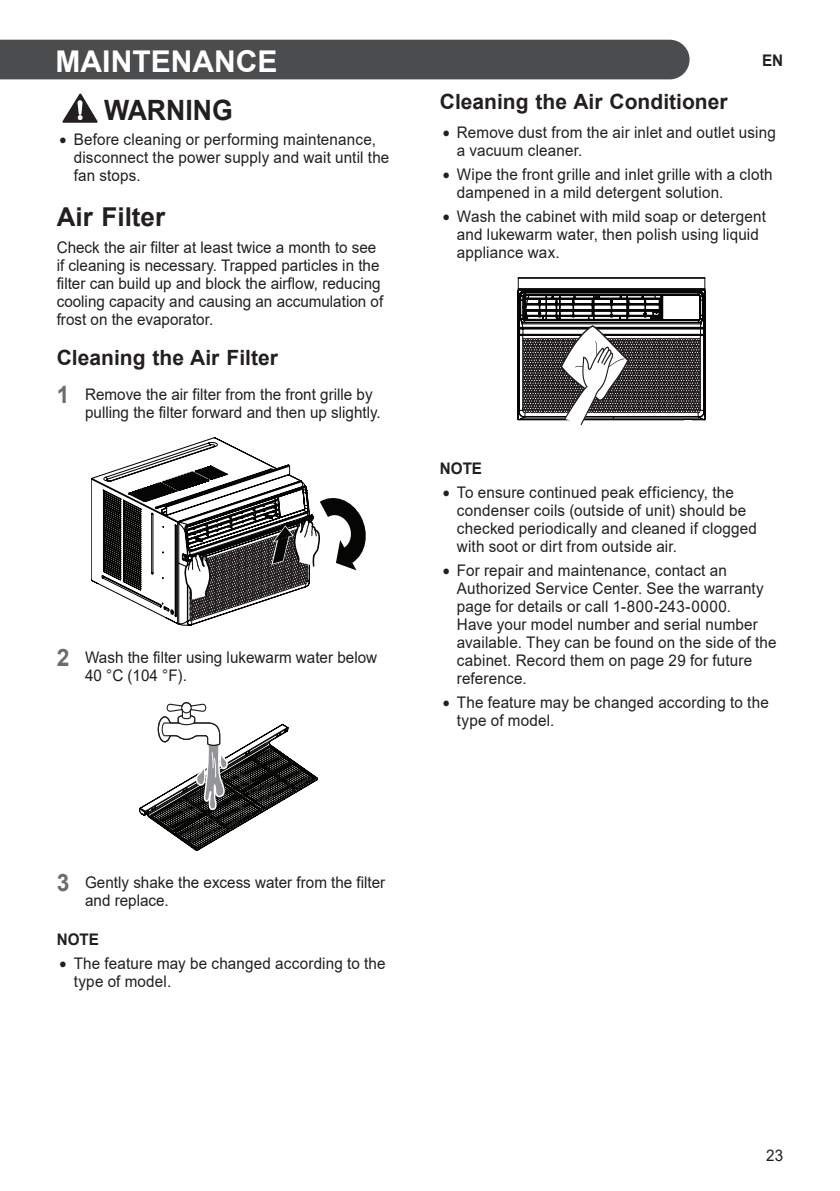
<style>
.page{position:relative;width:840px;height:1191px;background:#fff}
.page>*{position:absolute;margin:0;border:0;box-sizing:border-box;transform-origin:0 0}
._01_PL_Chapter{font:700 30px "Arial";color:#fff}
._04_PL_Paragraph_Reg{font:700 28px "Arial";color:#231f20;scale:.95 1}
._02_Section{font:700 26px "Arial";color:#231f20}
._03_Topic_1{font:700 21px "Arial";color:#231f20}
._05_Paragraph_Regula{font:16px/18px "Arial";letter-spacing:.01em;color:#231f20;scale:.95 1}
._08_Note{font:700 16px "Arial";color:#231f20;scale:.95 1}
.s1{font-weight:700;font-size:24px;color:#6c6d70}
</style>
<div class="page">
<div style="left:0;top:40px;width:689px;height:39px;background:#4b4c4d"></div>
<svg style="left:62px;top:94px;width:36px;height:29px"></svg>
<svg style="left:91px;top:437px;width:217px;height:188px"></svg>
<svg style="left:162px;top:493px;width:203px;height:128px"></svg>
<svg style="left:139px;top:702px;width:178px;height:148px"></svg>
<hr style="left:518px;top:277px;width:186px;height:1px;background:#050504">
<svg style="left:517px;top:278px;width:188px;height:147px"></svg>
<p class="_01_PL_Chapter" style="left:56px;top:41px;width:223px">MAINTENANCE</p>
<p class="_08_Note" style="left:761px;top:49px;width:24px">EN</p>
<p class="_04_PL_Paragraph_Reg" style="left:104px;top:91px;width:137px">WARNING</p>
<p class="_05_Paragraph_Regula" style="left:74px;top:130px;width:333px;text-indent:-14px">• Before cleaning or performing maintenance, disconnect the power supply and wait until the fan stops.</p>
<p class="_02_Section" style="left:57px;top:199px;width:110px">Air Filter</p>
<p class="_05_Paragraph_Regula" style="left:57px;top:238px;width:345px">Check the air filter at least twice a month to see if cleaning is necessary. Trapped particles in the filter can build up and block the airflow, reducing cooling capacity and causing an accumulation of frost on the evaporator.</p>
<p class="_03_Topic_1" style="left:57px;top:342px;width:222px">Cleaning the Air Filter</p>
<p class="_05_Paragraph_Regula" style="left:85px;top:385px;width:312px;text-indent:-28px"><span class="s1">1</span> Remove the air filter from the front grille by pulling the filter forward and then up slightly.</p>
<p class="_03_Topic_1" style="left:439px;top:87px;width:289px">Cleaning the Air Conditioner</p>
<p class="_05_Paragraph_Regula" style="left:456px;top:123px;width:337px;text-indent:-14px">• Remove dust from the air inlet and outlet using a vacuum cleaner.</p>
<p class="_05_Paragraph_Regula" style="left:456px;top:165px;width:333px;text-indent:-14px">• Wipe the front grille and inlet grille with a cloth dampened in a mild detergent solution.</p>
<p class="_05_Paragraph_Regula" style="left:456px;top:207px;width:326px;text-indent:-14px">• Wash the cabinet with mild soap or detergent and lukewarm water, then polish using liquid appliance wax.</p>
<p class="_05_Paragraph_Regula" style="left:85px;top:648px;width:309px;text-indent:-28px"><span class="s1">2</span> Wash the filter using lukewarm water below<br>40 °C (104 °F).</p>
<p class="_08_Note" style="left:439px;top:457px;width:46px">NOTE</p>
<p class="_05_Paragraph_Regula" style="left:456px;top:483px;width:317px;text-indent:-14px">• To ensure continued peak efficiency, the condenser coils (outside of unit) should be checked periodically and cleaned if clogged with soot or dirt from outside air.</p>
<p class="_05_Paragraph_Regula" style="left:456px;top:561px;width:338px;text-indent:-14px">• For repair and maintenance, contact an Authorized Service Center. See the warranty page for details or call 1-800-243-0000.<br>Have your model number and serial number available. They can be found on the side of the cabinet. Record them on page 29 for future reference.</p>
<p class="_05_Paragraph_Regula" style="left:456px;top:693px;width:330px;text-indent:-14px">• The feature may be changed according to the type of model.</p>
<p class="_05_Paragraph_Regula" style="left:85px;top:873px;width:317px;text-indent:-28px"><span class="s1">3</span> Gently shake the excess water from the filter and replace.</p>
<p class="_08_Note" style="left:57px;top:928px;width:46px">NOTE</p>
<p class="_05_Paragraph_Regula" style="left:74px;top:954px;width:330px;text-indent:-14px">• The feature may be changed according to the type of model.</p>
<p class="_05_Paragraph_Regula" style="left:765px;top:1146px;width:19px">23</p>
</div>
